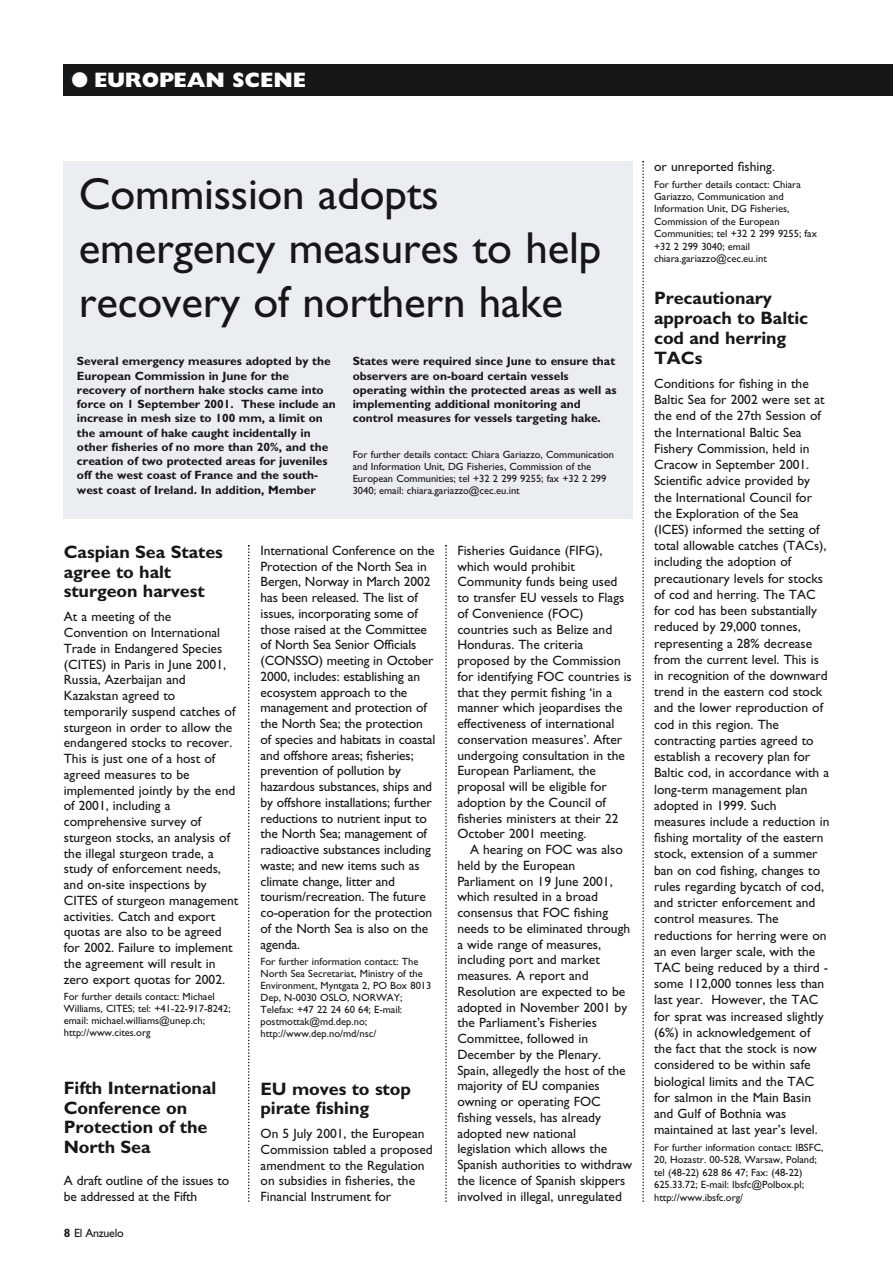
<style>
.page{position:relative;width:893px;height:1263px;background:#fff}
.page>*{position:absolute;margin:0;border:0;box-sizing:border-box;transform-origin:0 0}
.t1{font:45px/54px "Gill Sans";letter-spacing:-.005em;color:#161719}
.t2{font:800 21px "Gill Sans";letter-spacing:-.005em;color:#fff}
.t3{font:700 18px/19.5px "Gill Sans";letter-spacing:-.005em;color:#161719}
.t4{font:13.5px/15.8px "Gill Sans";color:#161719}
.t5{font:700 12px/14.2px "Gill Sans";color:#161719}
.t6{font:12px "Gill Sans";letter-spacing:-.025em;color:#161719}
.t7{font:10.5px/12px "Gill Sans";color:#161719}
.s1{font-weight:700}
</style>
<div class="page">
<svg style="left:445px;top:545px;width:2px;height:657px"></svg>
<svg style="left:248px;top:545px;width:1px;height:657px"></svg>
<svg style="left:642px;top:161px;width:2px;height:1041px"></svg>
<div style="left:64px;top:64px;width:828px;height:32px;background:#161719"></div>
<div style="left:64px;top:162px;width:568px;height:357px;background:#eaedf1"></div>
<h2 class="t2" style="left:71px;top:73px;width:236px">● EUROPEAN SCENE</h2>
<h1 class="t1" style="left:79px;top:172px;width:523px">Commission adopts emergency measures to help recovery of northern hake</h1>
<p class="t5" style="left:77px;top:356px;width:260px">Several emergency measures adopted by the European Commission in June for the recovery of northern hake stocks came into force on 1 September 2001. These include an increase in mesh size to 100 mm, a limit on the amount of hake caught incidentally in other fisheries of no more than 20%, and the creation of two protected areas for juveniles off the west coast of France and the south&shy;west coast of Ireland. In addition, Member</p>
<p class="t5" style="left:352px;top:356px;width:265px">States were required since June to ensure that observers are on-board certain vessels operating within the protected areas as well as implementing additional monitoring and control measures for vessels targeting hake.</p>
<p class="t7" style="left:352px;top:450px;width:263px">For further details contact: Chiara Gariazzo, Communication and Information Unit, DG Fisheries, Commission of the European Communities; tel +32 2 299 9255; fax +32 2 299<br>3040; email: chiara.gariazzo@cec.eu.int</p>
<h3 class="t3" style="left:64px;top:545px;width:160px">Caspian Sea States agree to halt sturgeon harvest</h3>
<p class="t4" style="left:64px;top:610px;width:176px">At a meeting of the<br>Convention on International<br>Trade in Endangered Species (CITES) in Paris in June 2001,<br>Russia, Azerbaijan and<br>Kazakstan agreed to temporarily suspend catches of sturgeon in order to allow the endangered stocks to recover.<br>This is just one of a host of agreed measures to be implemented jointly by the end of 2001, including a comprehensive survey of sturgeon stocks, an analysis of the illegal sturgeon trade, a study of enforcement needs, and on-site inspections by<br>CITES of sturgeon management activities. Catch and export quotas are also to be agreed for 2002. Failure to implement the agreement will result in zero export quotas for 2002.</p>
<p class="t7" style="left:64px;top:991px;width:168px">For further details contact: Michael Williams, CITES; tel: +41-22-917-8242; email: michael.williams@unep.ch; http://www.cites.org</p>
<h3 class="t3" style="left:64px;top:1080px;width:154px">Fifth International<br>Conference on<br>Protection of the<br>North Sea</h3>
<p class="t4" style="left:64px;top:1174px;width:167px">A draft outline of the issues to be addressed at the Fifth</p>
<p class="t6" style="left:64px;top:1229px;width:61px"><span class="s1">8</span> El Anzuelo</p>
<p class="t4" style="left:260px;top:544px;width:176px">International Conference on the<br>Protection of the North Sea in<br>Bergen, Norway in March 2002 has been released. The list of issues, incorporating some of those raised at the Committee of North Sea Senior Officials (CONSSO) meeting in October<br>2000, includes: establishing an ecosystem approach to the management and protection of the North Sea; the protection of species and habitats in coastal and offshore areas; fisheries; prevention of pollution by hazardous substances, ships and by offshore installations; further reductions to nutrient input to the North Sea; management of radioactive substances including waste; and new items such as climate change, litter and tourism/recreation. The future co-operation for the protection of the North Sea is also on the agenda.</p>
<p class="t7" style="left:260px;top:957px;width:172px">For further information contact: The<br>North Sea Secretariat, Ministry of the<br>Environment, Myntgata 2, PO Box 8013<br>Dep, N-0030 OSLO, NORWAY;<br>Telefax: +47 22 24 60 64; E-mail: postmottak@md.dep.no; http://www.dep.no/md/nsc/</p>
<h3 class="t3" style="left:260px;top:1081px;width:152px">EU moves to stop pirate fishing</h3>
<p class="t4" style="left:260px;top:1127px;width:174px">On 5 July 2001, the European<br>Commission tabled a proposed amendment to the Regulation on subsidies in fisheries, the<br>Financial Instrument for</p>
<p class="t4" style="left:457px;top:544px;width:176px">Fisheries Guidance (FIFG), which would prohibit<br>Community funds being used to transfer EU vessels to Flags of Convenience (FOC) countries such as Belize and<br>Honduras. The criteria proposed by the Commission for identifying FOC countries is that they permit fishing ‘in a manner which jeopardises the effectiveness of international conservation measures’. After undergoing consultation in the<br>European Parliament, the proposal will be eligible for adoption by the Council of fisheries ministers at their 22<br>October 2001 meeting.</p>
<p class="t4" style="left:457px;top:843px;width:176px;text-indent:13px">A hearing on FOC was also held by the European<br>Parliament on 19 June 2001, which resulted in a broad consensus that FOC fishing needs to be eliminated through a wide range of measures, including port and market measures. A report and<br>Resolution are expected to be adopted in November 2001 by the Parliament’s Fisheries<br>Committee, followed in<br>December by the Plenary.<br>Spain, allegedly the host of the majority of EU companies owning or operating FOC fishing vessels, has already adopted new national legislation which allows the<br>Spanish authorities to withdraw the licence of Spanish skippers involved in illegal, unregulated</p>
<p class="t4" style="left:654px;top:160px;width:122px">or unreported fishing.</p>
<p class="t7" style="left:654px;top:179px;width:164px;line-height:12.5px">For further details contact: Chiara<br>Gariazzo, Communication and<br>Information Unit, DG Fisheries,<br>Commission of the European<br>Communities; tel +32 2 299 9255; fax +32 2 299 3040; email chiara.gariazzo@cec.eu.int</p>
<h3 class="t3" style="left:654px;top:290px;width:155px;line-height:20px">Precautionary approach to Baltic cod and herring<br>TACs</h3>
<p class="t4" style="left:654px;top:377px;width:177px;line-height:16.2px">Conditions for fishing in the<br>Baltic Sea for 2002 were set at the end of the 27th Session of the International Baltic Sea<br>Fishery Commission, held in<br>Cracow in September 2001.<br>Scientific advice provided by the International Council for the Exploration of the Sea (ICES) informed the setting of total allowable catches (TACs), including the adoption of precautionary levels for stocks of cod and herring. The TAC for cod has been substantially reduced by 29,000 tonnes, representing a 28% decrease from the current level. This is in recognition of the downward trend in the eastern cod stock and the lower reproduction of cod in this region. The contracting parties agreed to establish a recovery plan for<br>Baltic cod, in accordance with a long-term management plan adopted in 1999. Such measures include a reduction in fishing mortality of the eastern stock, extension of a summer ban on cod fishing, changes to rules regarding bycatch of cod, and stricter enforcement and control measures. The reductions for herring were on an even larger scale, with the<br>TAC being reduced by a third - some 112,000 tonnes less than last year. However, the TAC for sprat was increased slightly (6%) in acknowledgement of the fact that the stock is now considered to be within safe biological limits and the TAC for salmon in the Main Basin and Gulf of Bothnia was maintained at last year’s level.</p>
<p class="t7" style="left:654px;top:1142px;width:171px;line-height:12.5px">For further information contact: IBSFC, 20, Hozastr. 00-528, Warsaw, Poland; tel (48-22) 628 86 47; Fax: (48-22)<br>625.33.72; E-mail: Ibsfc@Polbox.pl; http://www.ibsfc.org/</p>
</div>
